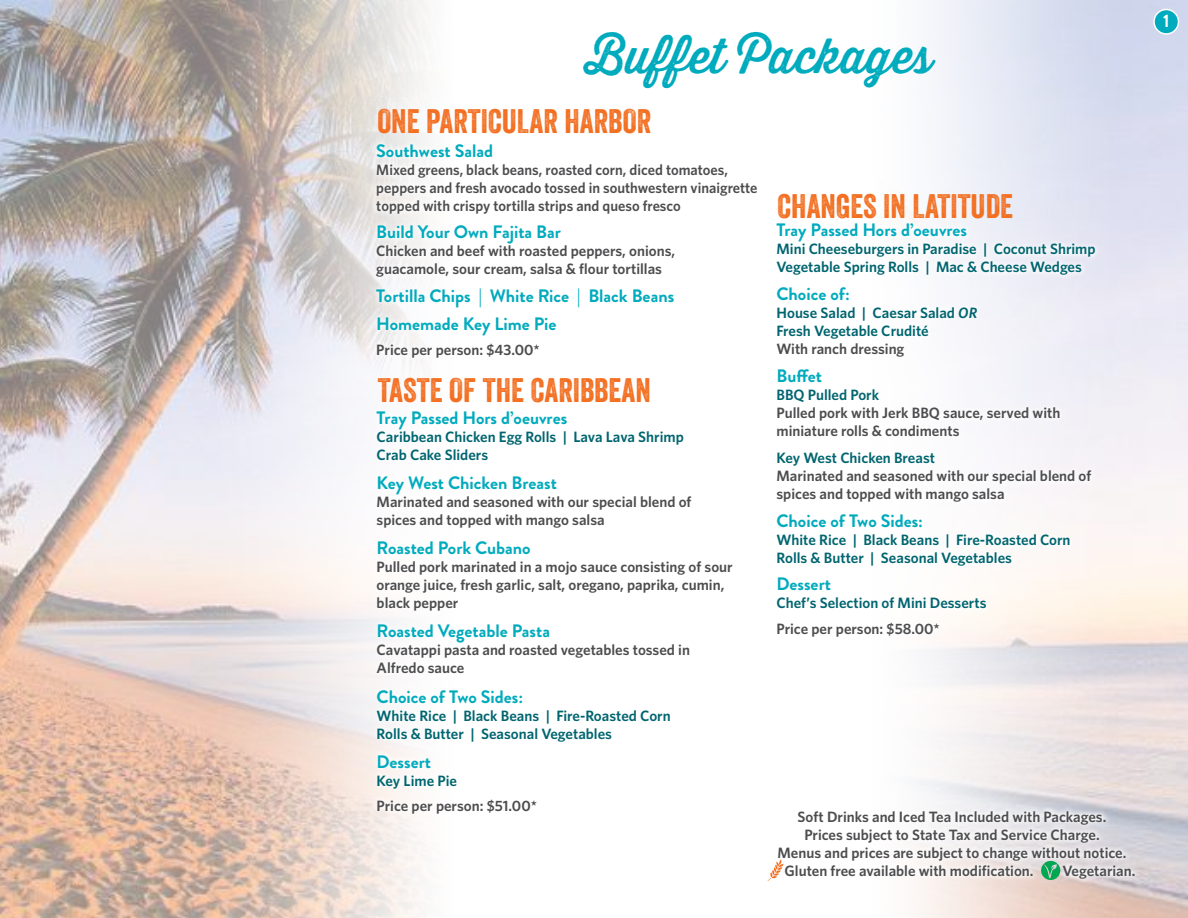
<style>
.page{position:relative;width:1188px;height:918px;background:#fff}
.page>*{position:absolute;margin:0;border:0;box-sizing:border-box;transform-origin:0 0}
.t1{font:48px "Thirsty Rough Reg";color:#00abbd}
.t2{font:33px "Veneer";color:#f36f21}
.t3{font:700 18px/27.6px "Brandon Grotesque";color:#00abbd}
.t4{font:700 18px "Brandon Grotesque";color:#fff}
.t5{font:600 15px/18px "Whitney";color:#4d4d4f}
.t6{font:600 15px/18px "Whitney";color:#00656f}
.s1{font-style:italic}
</style>
<div class="page">
<img style="left:0;top:0;width:424px;height:918px">
<img style="left:208px;top:1px;width:218px;height:917px">
<div style="left:370px;top:138px;width:393px;height:226px;background:#fff"></div>
<div style="left:770px;top:218px;width:331px;height:425px;background:#fff"></div>
<div style="left:370px;top:405px;width:368px;height:414px;background:#fff"></div>
<svg style="left:772px;top:805px;width:368px;height:80px"></svg>
<svg style="left:768px;top:859px;width:16px;height:22px"></svg>
<svg style="left:1041px;top:861px;width:19px;height:19px"></svg>
<div style="left:1154px;top:10px;width:24px;height:24px;background:#00abbd;border-radius:50%"></div>
<div style="left:1153px;top:9px;width:26px;height:26px;border:2px solid #fff;border-radius:50%"></div>
<h1 class="t1" style="left:585px;top:21px;width:349px">Buffet Packages</h1>
<h2 class="t2" style="left:377px;top:101px;width:275px">ONE PARTICULAR HARBOR</h2>
<p class="t3" style="left:376px;top:137px;width:118px">Southwest Salad</p>
<p class="t5" style="left:376px;top:160px;width:383px">Mixed greens, black beans, roasted corn, diced tomatoes, peppers and fresh avocado tossed in southwestern vinaigrette topped with crispy tortilla strips and queso fresco</p>
<p class="t3" style="left:376px;top:219px;width:186px">Build Your Own Fajita Bar</p>
<p class="t5" style="left:376px;top:242px;width:300px">Chicken and beef with roasted peppers, onions, guacamole, sour cream, salsa &amp; flour tortillas</p>
<p class="t3" style="left:376px;top:282px;width:299px">Tortilla Chips | White Rice | Black Beans<br>Homemade Key Lime Pie</p>
<p class="t5" style="left:376px;top:341px;width:165px">Price per person: $43.00*</p>
<h2 class="t2" style="left:378px;top:370px;width:275px">TASTE OF THE CARIBBEAN</h2>
<p class="t3" style="left:377px;top:404px;width:192px">Tray Passed Hors d’oeuvres</p>
<p class="t6" style="left:377px;top:428px;width:309px">Caribbean Chicken Egg Rolls | Lava Lava Shrimp<br>Crab Cake Sliders</p>
<p class="t3" style="left:377px;top:470px;width:182px">Key West Chicken Breast</p>
<p class="t5" style="left:377px;top:493px;width:316px">Marinated and seasoned with our special blend of spices and topped with mango salsa</p>
<p class="t3" style="left:377px;top:535px;width:156px">Roasted Pork Cubano</p>
<p class="t5" style="left:377px;top:558px;width:358px">Pulled pork marinated in a mojo sauce consisting of sour orange juice, fresh garlic, salt, oregano, paprika, cumin, black pepper</p>
<p class="t3" style="left:377px;top:618px;width:175px">Roasted Vegetable Pasta</p>
<p class="t5" style="left:377px;top:641px;width:315px">Cavatappi pasta and roasted vegetables tossed in<br>Alfredo sauce</p>
<p class="t3" style="left:377px;top:683px;width:148px">Choice of Two Sides:</p>
<p class="t6" style="left:377px;top:706px;width:296px">White Rice | Black Beans | Fire-Roasted Corn<br>Rolls &amp; Butter | Seasonal Vegetables</p>
<p class="t3" style="left:377px;top:748px;width:56px">Dessert</p>
<p class="t6" style="left:377px;top:771px;width:82px">Key Lime Pie</p>
<p class="t5" style="left:377px;top:797px;width:162px">Price per person: $51.00*</p>
<h2 class="t2" style="left:778px;top:186px;width:237px">CHANGES IN LATITUDE</h2>
<p class="t3" style="left:777px;top:217px;width:192px">Tray Passed Hors d’oeuvres</p>
<p class="t6" style="left:777px;top:240px;width:321px">Mini Cheeseburgers in Paradise | Coconut Shrimp<br>Vegetable Spring Rolls | Mac &amp; Cheese Wedges</p>
<p class="t3" style="left:777px;top:280px;width:75px">Choice of:</p>
<p class="t6" style="left:777px;top:304px;width:202px">House Salad | Caesar Salad <span class="s1">OR<br></span>Fresh Vegetable Crudité</p>
<p class="t5" style="left:777px;top:340px;width:129px">With ranch dressing</p>
<p class="t3" style="left:777px;top:362px;width:47px">Buffet</p>
<p class="t6" style="left:777px;top:385px;width:104px">BBQ Pulled Pork</p>
<p class="t5" style="left:777px;top:403px;width:285px">Pulled pork with Jerk BBQ sauce, served with miniature rolls &amp; condiments</p>
<p class="t6" style="left:777px;top:449px;width:160px">Key West Chicken Breast</p>
<p class="t5" style="left:777px;top:467px;width:316px">Marinated and seasoned with our special blend of spices and topped with mango salsa</p>
<p class="t3" style="left:777px;top:507px;width:148px">Choice of Two Sides:</p>
<p class="t6" style="left:777px;top:530px;width:296px">White Rice | Black Beans | Fire-Roasted Corn<br>Rolls &amp; Butter | Seasonal Vegetables</p>
<p class="t3" style="left:777px;top:571px;width:56px">Dessert</p>
<p class="t6" style="left:777px;top:594px;width:212px">Chef’s Selection of Mini Desserts</p>
<p class="t5" style="left:777px;top:619px;width:165px">Price per person: $58.00*</p>
<p class="t5" style="left:798px;top:807px;width:310px">Soft Drinks and Iced Tea Included with Packages.</p>
<p class="t5" style="left:804px;top:825px;width:297px">Prices subject to State Tax and Service Charge.</p>
<p class="t5" style="left:778px;top:843px;width:350px">Menus and prices are subject to change without notice.</p>
<p class="t5" style="left:785px;top:861px;width:250px">Gluten free available with modification.</p>
<p class="t5" style="left:1062px;top:861px;width:75px">Vegetarian.</p>
<p class="t4" style="left:1163px;top:9px;width:8px">1</p>
</div>
